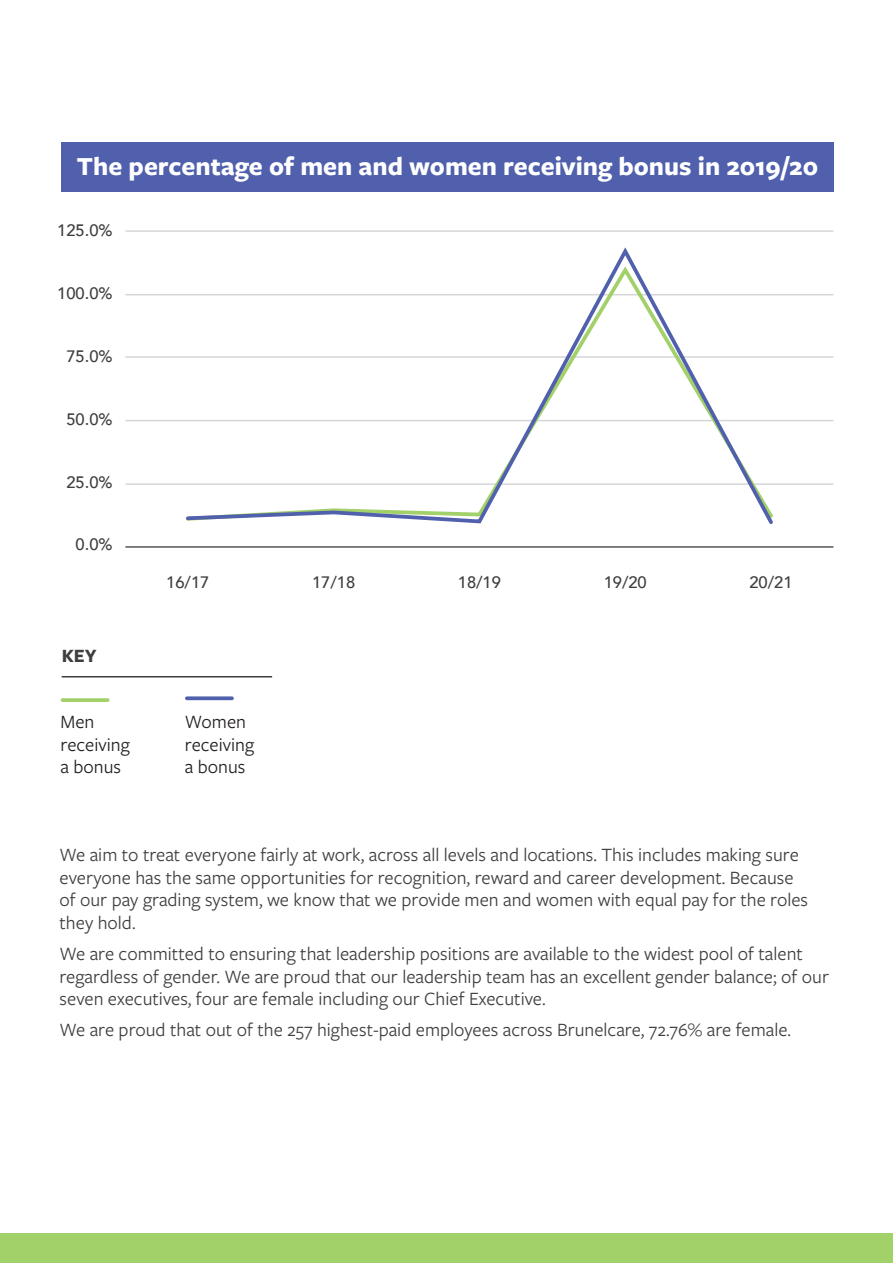
<style>
.page{position:relative;width:893px;height:1263px;background:#fff}
.page>*{position:absolute;margin:0;border:0;box-sizing:border-box;transform-origin:0 0}
.t1{font:700 27px "Freight Sans Pro";color:#fff}
.t2{font:19.5px/22.5px "Freight Sans Pro";color:#3e3e3f}
.t3{font:19.5px/22.5px "Freight Sans Pro";color:#231f20}
.t4{font:700 19.5px "Freight Sans Pro";color:#3e3e3f}
.t5{font:500 16.5px "Avenir";color:#3e3e3f}
</style>
<div class="page">
<div style="left:0;top:1233px;width:893px;height:30px;background:#a2d069"></div>
<div style="left:61px;top:142px;width:772px;height:50px;background:#5060ac"></div>
<svg style="left:63px;top:698px;width:45px;height:4px"></svg>
<svg style="left:187px;top:696px;width:45px;height:4px"></svg>
<hr style="left:62px;top:676px;width:210px;height:1px;background:#3e3e3f">
<hr style="left:125px;top:230px;width:708px;height:2px;background:#d5d6d8">
<hr style="left:125px;top:294px;width:708px;height:1px;background:#d5d6d8">
<hr style="left:125px;top:356px;width:708px;height:2px;background:#d5d6d8">
<hr style="left:125px;top:420px;width:708px;height:1px;background:#d5d6d8">
<hr style="left:125px;top:483px;width:708px;height:2px;background:#d5d6d8">
<hr style="left:125px;top:546px;width:708px;height:2px;background:#545557">
<svg style="left:184px;top:247px;width:592px;height:277px"></svg>
<p class="t1" style="left:77px;top:147px;width:743px">The percentage of men and women receiving bonus in 2019/20</p>
<p class="t5" style="left:57px;top:216px;width:57px">125.0%</p>
<p class="t5" style="left:57px;top:279px;width:57px">100.0%</p>
<p class="t5" style="left:66px;top:342px;width:48px">75.0%</p>
<p class="t5" style="left:66px;top:405px;width:48px">50.0%</p>
<p class="t5" style="left:66px;top:468px;width:48px">25.0%</p>
<p class="t5" style="left:76px;top:530px;width:38px">0.0%</p>
<p class="t4" style="left:62px;top:643px;width:37px">KEY</p>
<p class="t5" style="left:166px;top:568px;width:45px">16/17</p>
<p class="t5" style="left:312px;top:568px;width:45px">17/18</p>
<p class="t5" style="left:458px;top:568px;width:45px">18/19</p>
<p class="t5" style="left:604px;top:568px;width:45px">19/20</p>
<p class="t5" style="left:749px;top:568px;width:45px">20/21</p>
<p class="t3" style="left:61px;top:710px;width:71px">Men receiving a bonus</p>
<p class="t3" style="left:185px;top:710px;width:71px">Women receiving a bonus</p>
<p class="t2" style="left:60px;top:843px;width:750px">We aim to treat everyone fairly at work, across all levels and locations. This includes making sure everyone has the same opportunities for recognition, reward and career development. Because of our pay grading system, we know that we provide men and women with equal pay for the roles they hold.</p>
<p class="t2" style="left:60px;top:941px;width:771px">We are committed to ensuring that leadership positions are available to the widest pool of talent regardless of gender. We are proud that our leadership team has an excellent gender balance; of our seven executives, four are female including our Chief Executive.</p>
<p class="t2" style="left:60px;top:1017px;width:733px">We are proud that out of the 257 highest-paid employees across Brunelcare, 72.76% are female.</p>
</div>
